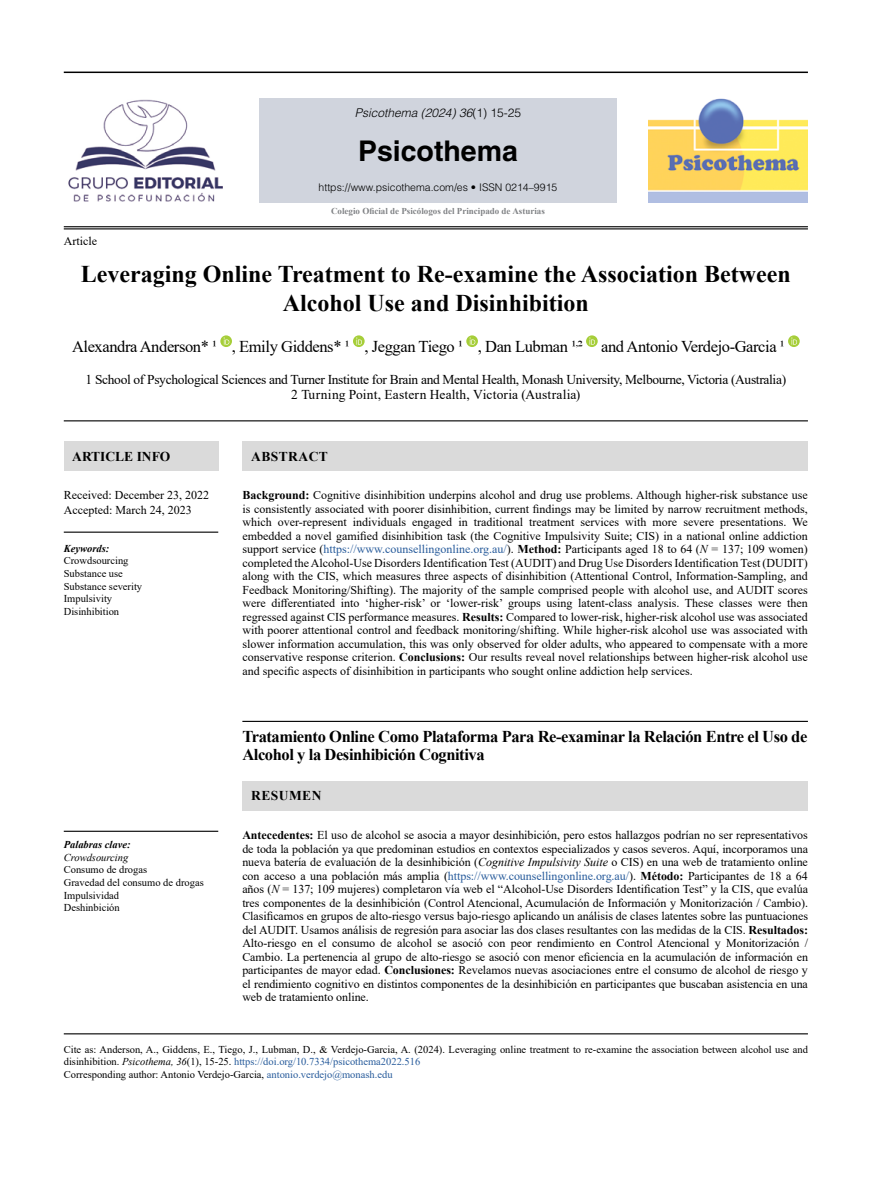
<style>
.page{position:relative;width:893px;height:1191px;background:#fff}
.page>*{position:absolute;margin:0;border:0;box-sizing:border-box;transform-origin:0 0}
.t1{font:700 28.5px "Helvetica LT Std";color:#000}
.t2{font:700 24px/28.8px "Times New Roman";color:#000;text-align:center}
.t3{font:700 16.5px/18px "Times New Roman";letter-spacing:-.025em;color:#000}
.t4{font:16.5px "Times New Roman";letter-spacing:-.025em;color:#000}
.t5{font:13.5px/15px "Times New Roman";letter-spacing:-.025em;color:#000;text-align:center}
.t6{font:700 13.5px "Times New Roman";letter-spacing:.035em;color:#000}
.t7{font:700 13.5px "Times New Roman";color:#000}
.t8{font:12px/13.5px "Times New Roman";color:#000;text-align:justify}
.t9{font:italic 300 12px "Helvetica LT Std";color:#000}
.t10{font:10.5px/12.6px "Times New Roman";color:#000}
.t11{font:300 10.5px "Helvetica LT Std";color:#000}
.t12{font:italic 700 10.5px "Times New Roman";color:#000}
.t13{font:italic 10.5px "Times New Roman";color:#000}
.t14{font:700 9px "Times New Roman";color:#808285}
.s1{font-style:normal}
.s2{font-weight:700}
.s3{color:#275b9b}
.s4{font-style:italic}
</style>
<div class="page">
<hr style="left:64px;top:420px;width:744px;height:1px;background:#000">
<hr style="left:64px;top:1033px;width:744px;height:1px;background:#000">
<hr style="left:64px;top:830px;width:154px;height:2px;background:#000">
<hr style="left:242px;top:721px;width:566px;height:1px;background:#000">
<hr style="left:64px;top:531px;width:154px;height:2px;background:#000">
<div style="left:242px;top:441px;width:566px;height:30px;background:#dadada"></div>
<div style="left:64px;top:441px;width:154px;height:30px;background:#dadada"></div>
<svg style="left:220px;top:335px;width:12px;height:12px"></svg>
<svg style="left:224px;top:337px;width:5px;height:8px"></svg>
<svg style="left:353px;top:335px;width:12px;height:12px"></svg>
<svg style="left:356px;top:337px;width:6px;height:8px"></svg>
<svg style="left:466px;top:335px;width:12px;height:12px"></svg>
<svg style="left:470px;top:337px;width:5px;height:8px"></svg>
<svg style="left:586px;top:335px;width:12px;height:12px"></svg>
<svg style="left:589px;top:337px;width:6px;height:8px"></svg>
<svg style="left:788px;top:335px;width:12px;height:12px"></svg>
<svg style="left:791px;top:337px;width:6px;height:8px"></svg>
<hr style="left:64px;top:226px;width:744px;height:1px;background:#000">
<hr style="left:64px;top:72px;width:744px;height:1px;background:#000">
<hr style="left:64px;top:228px;width:744px;height:1px;background:#000">
<div style="left:259px;top:98px;width:358px;height:105px;background:#d0d4dd"></div>
<img style="left:68px;top:99px;width:155px;height:103px">
<img style="left:648px;top:98px;width:160px;height:105px">
<div style="left:242px;top:781px;width:566px;height:29px;background:#dadada"></div>
<p class="t9" style="left:355px;top:105px;width:168px">Psicothema (2024) 36<span class="s1">(1) 15-25</span></p>
<h1 class="t1" style="left:358px;top:133px;width:161px">Psicothema</h1>
<p class="t11" style="left:319px;top:181px;width:240px">https://www.psicothema.com/es • ISSN 0214–9915</p>
<p class="t8" style="left:64px;top:234px;width:35px">Article</p>
<p class="t14" style="left:331px;top:205px;width:215px">Colegio Oficial de Psicólogos del Principado de Asturias</p>
<h2 class="t2" style="left:81px;top:259px;width:711px">Leveraging Online Treatment to Re-examine the Association Between<br>Alcohol Use and Disinhibition</h2>
<h3 class="t4" style="left:72px;top:334px;width:714px">Alexandra Anderson* 1 , Emily Giddens* 1 , Jeggan Tiego 1 , Dan Lubman 1<sup>,</sup>2 and Antonio Verdejo-Garcia 1</h3>
<p class="t5" style="left:86px;top:371px;width:702px">1 School of Psychological Sciences and Turner Institute for Brain and Mental Health, Monash University, Melbourne, Victoria (Australia)<br>2 Turning Point, Eastern Health, Victoria (Australia)</p>
<p class="t7" style="left:72px;top:446px;width:100px">ARTICLE INFO</p>
<p class="t8" style="left:64px;top:487px;width:147px;line-height:15px">Received: December 23, 2022<br>Accepted: March 24, 2023</p>
<p class="t12" style="left:64px;top:541px;width:47px">Keywords:</p>
<p class="t10" style="left:64px;top:554px;width:80px">Crowdsourcing<br>Substance use<br>Substance severity<br>Impulsivity<br>Disinhibition</p>
<p class="t12" style="left:64px;top:837px;width:68px">Palabras clave:</p>
<p class="t13" style="left:64px;top:850px;width:66px">Crowdsourcing</p>
<p class="t10" style="left:64px;top:863px;width:141px">Consumo de drogas<br>Gravedad del consumo de drogas<br>Impulsividad<br>Deshinbición</p>
<p class="t6" style="left:251px;top:446px;width:78px">ABSTRACT</p>
<p class="t8" style="left:242px;top:488px;width:567px"><span class="s2">Background:</span> Cognitive disinhibition underpins alcohol and drug use problems. Although higher-risk substance use is consistently associated with poorer disinhibition, current findings may be limited by narrow recruitment methods, which over-represent individuals engaged in traditional treatment services with more severe presentations. We embedded a novel gamified disinhibition task (the Cognitive Impulsivity Suite; CIS) in a national online addiction support service (<span class="s3">https://www.counsellingonline.org.au/</span>). <span class="s2">Method:</span> Participants aged 18 to 64 (<span class="s4">N</span> = 137; 109 women) completed the Alcohol-Use Disorders Identification Test (AUDIT) and Drug Use Disorders Identification Test (DUDIT) along with the CIS, which measures three aspects of disinhibition (Attentional Control, Information-Sampling, and Feedback Monitoring/Shifting). The majority of the sample comprised people with alcohol use, and AUDIT scores were differentiated into ‘higher-risk’ or ‘lower-risk’ groups using latent-class analysis. These classes were then regressed against CIS performance measures. <span class="s2">Results:</span> Compared to lower-risk, higher-risk alcohol use was associated with poorer attentional control and feedback monitoring/shifting. While higher-risk alcohol use was associated with slower information accumulation, this was only observed for older adults, who appeared to compensate with a more conservative response criterion. <span class="s2">Conclusions:</span> Our results reveal novel relationships between higher-risk alcohol use and specific aspects of disinhibition in participants who sought online addiction help services.</p>
<h3 class="t3" style="left:242px;top:726px;width:566px">Tratamiento Online Como Plataforma Para Re-examinar la Relación Entre el Uso de<br>Alcohol y la Desinhibición Cognitiva</h3>
<p class="t6" style="left:251px;top:786px;width:72px">RESUMEN</p>
<p class="t8" style="left:242px;top:828px;width:567px"><span class="s2">Antecedentes:</span> El uso de alcohol se asocia a mayor desinhibición, pero estos hallazgos podrían no ser representativos de toda la población ya que predominan estudios en contextos especializados y casos severos. Aquí, incorporamos una nueva batería de evaluación de la desinhibición (<span class="s4">Cognitive Impulsivity Suite</span> o CIS) en una web de tratamiento online con acceso a una población más amplia (<span class="s3">https://www.counsellingonline.org.au/</span>). <span class="s2">Método:</span> Participantes de 18 a 64 años (<span class="s4">N</span> = 137; 109 mujeres) completaron vía web el “Alcohol-Use Disorders Identification Test” y la CIS, que evalúa tres componentes de la desinhibición (Control Atencional, Acumulación de Información y Monitorización / Cambio).<br>Clasificamos en grupos de alto-riesgo versus bajo-riesgo aplicando un análisis de clases latentes sobre las puntuaciones del AUDIT. Usamos análisis de regresión para asociar las dos clases resultantes con las medidas de la CIS. <span class="s2">Resultados:<br></span>Alto-riesgo en el consumo de alcohol se asoció con peor rendimiento en Control Atencional y Monitorización / Cambio. La pertenencia al grupo de alto-riesgo se asoció con menor eficiencia en la acumulación de información en participantes de mayor edad. <span class="s2">Conclusiones:</span> Revelamos nuevas asociaciones entre el consumo de alcohol de riesgo y el rendimiento cognitivo en distintos componentes de la desinhibición en participantes que buscaban asistencia en una web de tratamiento online.</p>
<p class="t10" style="left:64px;top:1042px;width:746px">Cite as: Anderson, A., Giddens, E., Tiego, J., Lubman, D., &amp; Verdejo-Garcia, A. (2024). Leveraging online treatment to re-examine the association between alcohol use and disinhibition. <span class="s4">Psicothema, 36</span>(1), 15-25. <span class="s3">https://doi.org/10.7334/psicothema2022.516<br></span>Corresponding author: Antonio Verdejo-Garcia, <span class="s3">antonio.verdejo@monash.edu</span></p>
</div>
